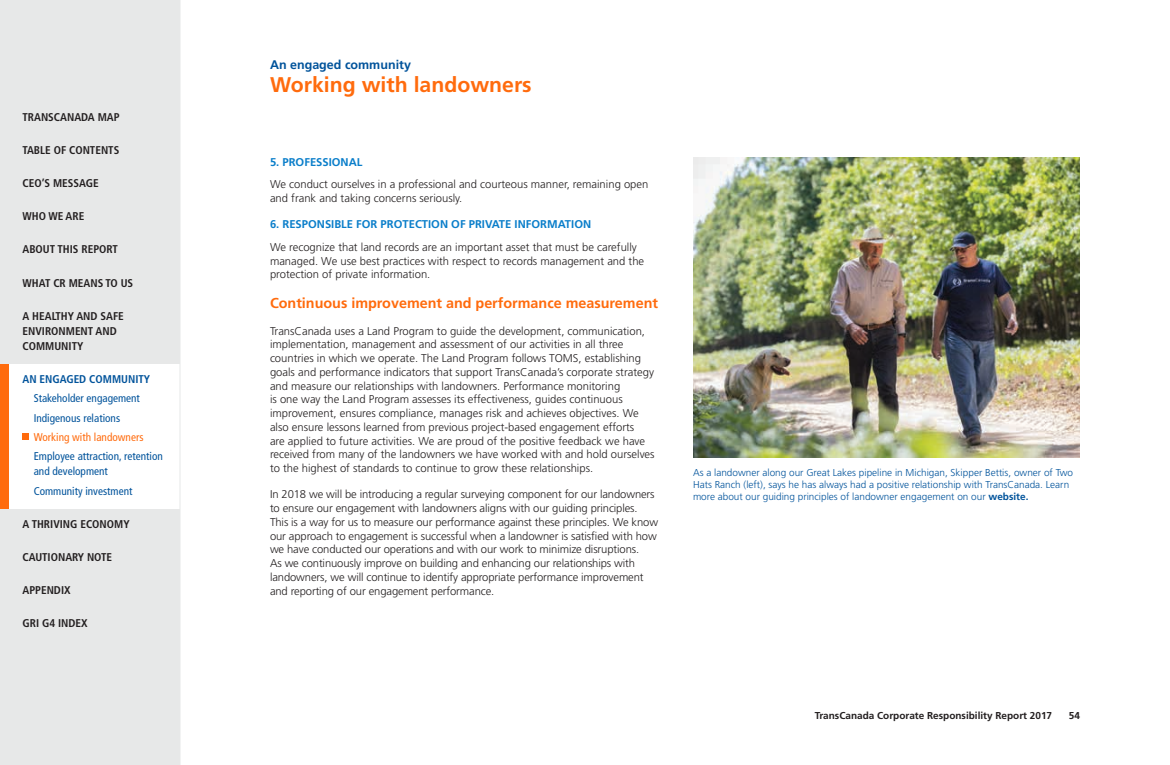
<style>
.page{position:relative;width:1170px;height:765px;background:#fff}
.page>*{position:absolute;margin:0;border:0;box-sizing:border-box;transform-origin:0 0}
.t1{font:700 21.25px "Frutiger";color:#ff6b0d}
.t2{font:700 14.38px "Frutiger";color:#ff6b0d}
.t3{font:700 12.5px "Frutiger";color:#00539b}
.t4{font:300 11.25px/13.8px "Frutiger";color:#231f20}
.t5{font:700 condensed 11.25px/15px "Frutiger";color:#231f20}
.t6{font:condensed 11.25px/19.4px "Frutiger";color:#00539b}
.t7{font:700 11.25px "Frutiger";color:#0a7eca}
.t8{font:condensed 11.25px "Frutiger";color:#ff6b0d}
.t9{font:700 condensed 11.25px "Frutiger";color:#00539b}
.t10{font:300 10px/11.6px "Frutiger";color:#00539b}
.t11{font:700 10px "Frutiger";color:#231f20}
.s1{font-weight:700}
</style>
<div class="page">
<div style="left:0;top:0;width:180px;height:765px;background:#e7e8e8"></div>
<div style="left:0;top:364px;width:180px;height:145px;background:#fff"></div>
<div style="left:0;top:364px;width:9px;height:145px;background:#ff6b0d"></div>
<img style="left:693px;top:158px;width:387px;height:299px">
<div style="left:22px;top:433px;width:7px;height:7px;background:#ff6b0d"></div>
<hr style="left:180px;top:0;width:1px;height:765px;background:#e7e8e8">
<p class="t5" style="left:22px;top:110px;width:99px">TRANSCANADA MAP</p>
<p class="t5" style="left:22px;top:143px;width:98px">TABLE OF CONTENTS</p>
<p class="t5" style="left:22px;top:176px;width:78px">CEO’S MESSAGE</p>
<p class="t5" style="left:22px;top:209px;width:63px">WHO WE ARE</p>
<p class="t5" style="left:22px;top:242px;width:97px">ABOUT THIS REPORT</p>
<p class="t5" style="left:22px;top:275px;width:112px">WHAT CR MEANS TO US</p>
<p class="t5" style="left:22px;top:308px;width:103px">A HEALTHY AND SAFE<br>ENVIRONMENT AND<br>COMMUNITY</p>
<p class="t9" style="left:22px;top:372px;width:129px">AN ENGAGED COMMUNITY</p>
<p class="t6" style="left:34px;top:389px;width:108px">Stakeholder engagement<br>Indigenous relations</p>
<p class="t8" style="left:34px;top:430px;width:111px">Working with landowners</p>
<p class="t6" style="left:34px;top:449px;width:131px;line-height:15px">Employee attraction, retention and development</p>
<p class="t6" style="left:34px;top:481px;width:100px">Community investment</p>
<p class="t5" style="left:22px;top:516px;width:109px">A THRIVING ECONOMY</p>
<p class="t5" style="left:22px;top:550px;width:91px">CAUTIONARY NOTE</p>
<p class="t5" style="left:22px;top:583px;width:50px">APPENDIX</p>
<p class="t5" style="left:22px;top:616px;width:67px">GRI G4 INDEX</p>
<p class="t3" style="left:270px;top:58px;width:142px">An engaged community</p>
<h1 class="t1" style="left:270px;top:72px;width:263px">Working with landowners</h1>
<p class="t7" style="left:270px;top:155px;width:94px">5. PROFESSIONAL</p>
<p class="t4" style="left:270px;top:178px;width:380px">We conduct ourselves in a professional and courteous manner, remaining open and frank and taking concerns seriously.</p>
<p class="t7" style="left:270px;top:218px;width:323px">6. RESPONSIBLE FOR PROTECTION OF PRIVATE INFORMATION</p>
<p class="t4" style="left:270px;top:240px;width:376px">We recognize that land records are an important asset that must be carefully managed. We use best practices with respect to records management and the protection of private information.</p>
<p class="t2" style="left:270px;top:295px;width:390px">Continuous improvement and performance measurement</p>
<p class="t4" style="left:270px;top:324px;width:386px">TransCanada uses a Land Program to guide the development, communication, implementation, management and assessment of our activities in all three countries in which we operate. The Land Program follows TOMS, establishing goals and performance indicators that support TransCanada’s corporate strategy and measure our relationships with landowners. Performance monitoring<br>is one way the Land Program assesses its effectiveness, guides continuous improvement, ensures compliance, manages risk and achieves objectives. We also ensure lessons learned from previous project-based engagement efforts<br>are applied to future activities. We are proud of the positive feedback we have received from many of the landowners we have worked with and hold ourselves to the highest of standards to continue to grow these relationships.</p>
<p class="t4" style="left:270px;top:488px;width:390px">In 2018 we will be introducing a regular surveying component for our landowners to ensure our engagement with landowners aligns with our guiding principles.<br>This is a way for us to measure our performance against these principles. We know our approach to engagement is successful when a landowner is satisfied with how we have conducted our operations and with our work to minimize disruptions.<br>As we continuously improve on building and enhancing our relationships with landowners, we will continue to identify appropriate performance improvement and reporting of our engagement performance.</p>
<p class="t10" style="left:693px;top:467px;width:382px">As a landowner along our Great Lakes pipeline in Michigan, Skipper Bettis, owner of Two<br>Hats Ranch (left), says he has always had a positive relationship with TransCanada. Learn more about our guiding principles of landowner engagement on our <span class="s1">website.</span></p>
<p class="t11" style="left:815px;top:709px;width:239px">TransCanada Corporate Responsibility Report 2017</p>
<p class="t11" style="left:1069px;top:709px;width:13px">54</p>
</div>
